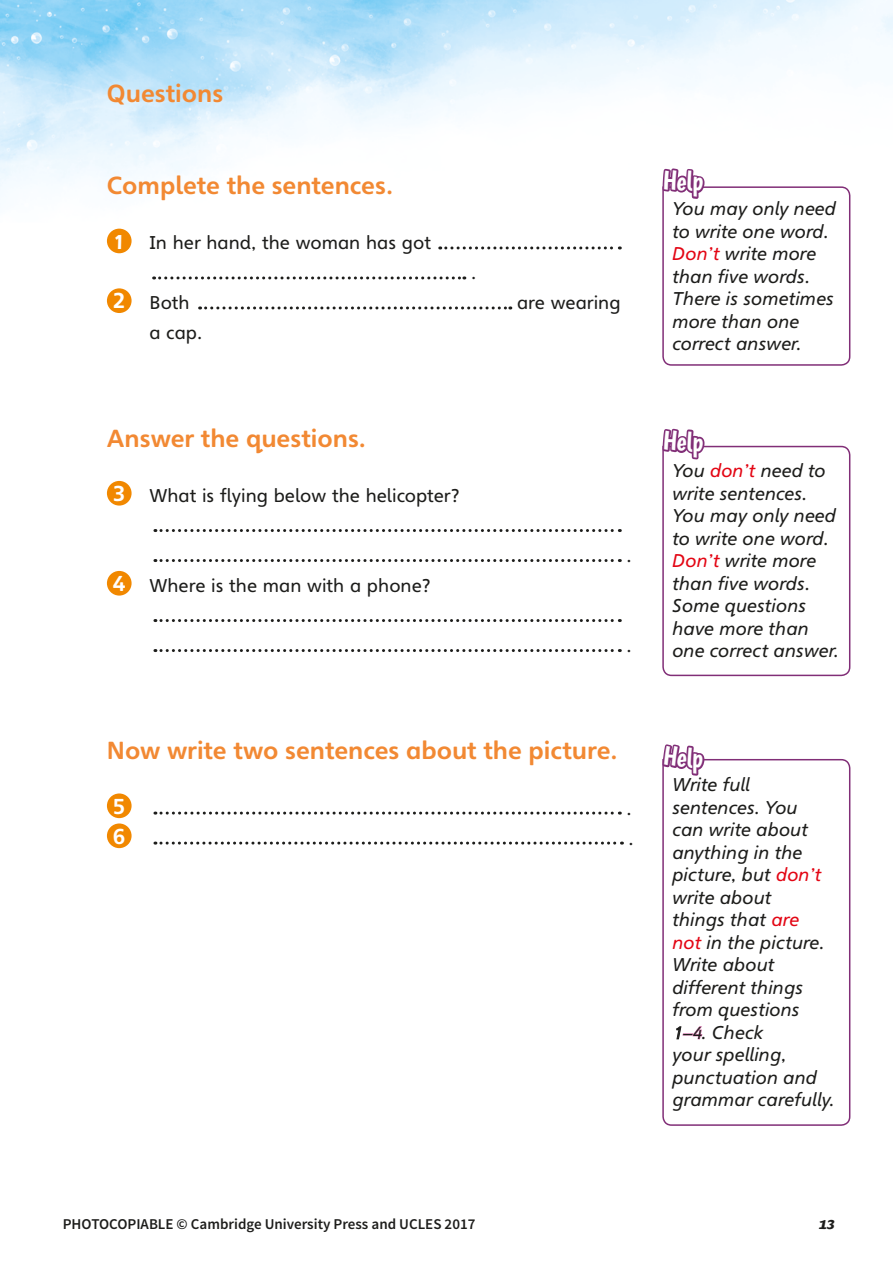
<style>
.page{position:relative;width:893px;height:1263px;background:#fff}
.page>*{position:absolute;margin:0;border:0;box-sizing:border-box;transform-origin:0 0}
.t1{font:26.85px "Boogaloo Regular infant CUP";color:#fff}
.t2{font:700 24px "Heinemann Special";color:#f28933}
.t3{font:700 21px "Heinemann Special";color:#fff}
.t4{font:italic 18px/22.5px "Heinemann";color:#1d1d1b}
.t5{font:18px "Heinemann Special";color:#1d1d1b}
.t6{font:600 15px "Source Sans Pro";color:#1d1d1b}
.t7{font:italic 800 13.5px "Sansita";color:#1d1d1b}
.s1{font-family:"Sassoon Primary Std";font-weight:700;font-size:22.5px;color:#fff}
.s2{font-weight:700;font-size:21px;color:#fff}
.s3{color:#e30614}
.s4{font-family:"Sassoon Primary Std";font-style:normal;font-size:19.5px}
</style>
<div class="page">
<img style="left:0;top:0;width:893px;height:190px">
<div style="left:107px;top:229px;width:25px;height:24px;background:#f18800;border-radius:50%"></div>
<svg style="left:440px;top:246px;width:180px;height:3px"></svg>
<svg style="left:154px;top:276px;width:311px;height:3px"></svg>
<div style="left:107px;top:288px;width:25px;height:25px;background:#f18800;border-radius:50%"></div>
<svg style="left:200px;top:306px;width:311px;height:3px"></svg>
<div style="left:107px;top:481px;width:25px;height:25px;background:#f18800;border-radius:50%"></div>
<svg style="left:155px;top:529px;width:465px;height:3px"></svg>
<svg style="left:155px;top:559px;width:465px;height:3px"></svg>
<div style="left:107px;top:571px;width:25px;height:25px;background:#f18800;border-radius:50%"></div>
<svg style="left:155px;top:619px;width:465px;height:3px"></svg>
<svg style="left:155px;top:649px;width:465px;height:3px"></svg>
<div style="left:107px;top:793px;width:25px;height:25px;background:#f18800;border-radius:50%"></div>
<svg style="left:155px;top:811px;width:465px;height:3px"></svg>
<div style="left:107px;top:823px;width:25px;height:25px;background:#f18800;border-radius:50%"></div>
<svg style="left:155px;top:841px;width:467px;height:3px"></svg>
<svg style="left:662px;top:758px;width:189px;height:368px"></svg>
<svg style="left:661px;top:166px;width:190px;height:511px"></svg>
<svg style="left:662px;top:744px;width:44px;height:172px"></svg>
<h2 class="t2" style="left:107px;top:79px;width:118px">Questions</h2>
<h2 class="t2" style="left:107px;top:170px;width:288px">Complete the sentences.</h2>
<p class="t5" style="left:114px;top:232px;width:319px"><span class="s1">1</span> In her hand, the woman has got</p>
<p class="t5" style="left:471px;top:262px;width:7px">.</p>
<p class="t5" style="left:113px;top:292px;width:78px"><span class="s2">2</span> Both</p>
<p class="t5" style="left:517px;top:292px;width:105px">are wearing</p>
<p class="t5" style="left:149px;top:322px;width:54px">a cap.</p>
<h2 class="t2" style="left:107px;top:423px;width:261px">Answer the questions.</h2>
<p class="t5" style="left:113px;top:484px;width:348px"><span class="s2">3</span> What is flying below the helicopter?</p>
<p class="t5" style="left:113px;top:574px;width:320px"><span class="s2">4</span> Where is the man with a phone?</p>
<p class="t5" style="left:626px;top:544px;width:7px">.</p>
<p class="t5" style="left:626px;top:634px;width:7px">.</p>
<h2 class="t2" style="left:107px;top:735px;width:512px">Now write two sentences about the picture.</h2>
<p class="t3" style="left:113px;top:793px;width:13px">5</p>
<p class="t3" style="left:113px;top:823px;width:14px">6</p>
<p class="t5" style="left:626px;top:797px;width:7px">.</p>
<p class="t5" style="left:629px;top:827px;width:7px">.</p>
<h1 class="t1" style="left:692px;top:165px;width:13px">p</h1>
<p class="t4" style="left:672px;top:197px;width:165px">You may only need to write one word.<br><span class="s3">Don’t</span> write more than five words.<br>There is sometimes more than one correct answer.</p>
<p class="t4" style="left:672px;top:460px;width:168px">You <span class="s3">don’t</span> need to write sentences.<br>You may only need to write one word.<br><span class="s3">Don’t</span> write more than five words.<br>Some questions have more than one correct answer.</p>
<p class="t4" style="left:672px;top:774px;width:164px">Write full sentences. You<br>can write about anything in the picture, but <span class="s3">don’t </span>write about<br>things that <span class="s3">are<br>not</span> in the picture.<br>Write about different things from questions<br><span class="s4">1–4</span>. Check<br>your spelling, punctuation and grammar carefully.</p>
<p class="t6" style="left:63px;top:1214px;width:414px">PHOTOCOPIABLE © Cambridge University Press and UCLES 2017</p>
<p class="t7" style="left:819px;top:1216px;width:17px">13</p>
</div>
